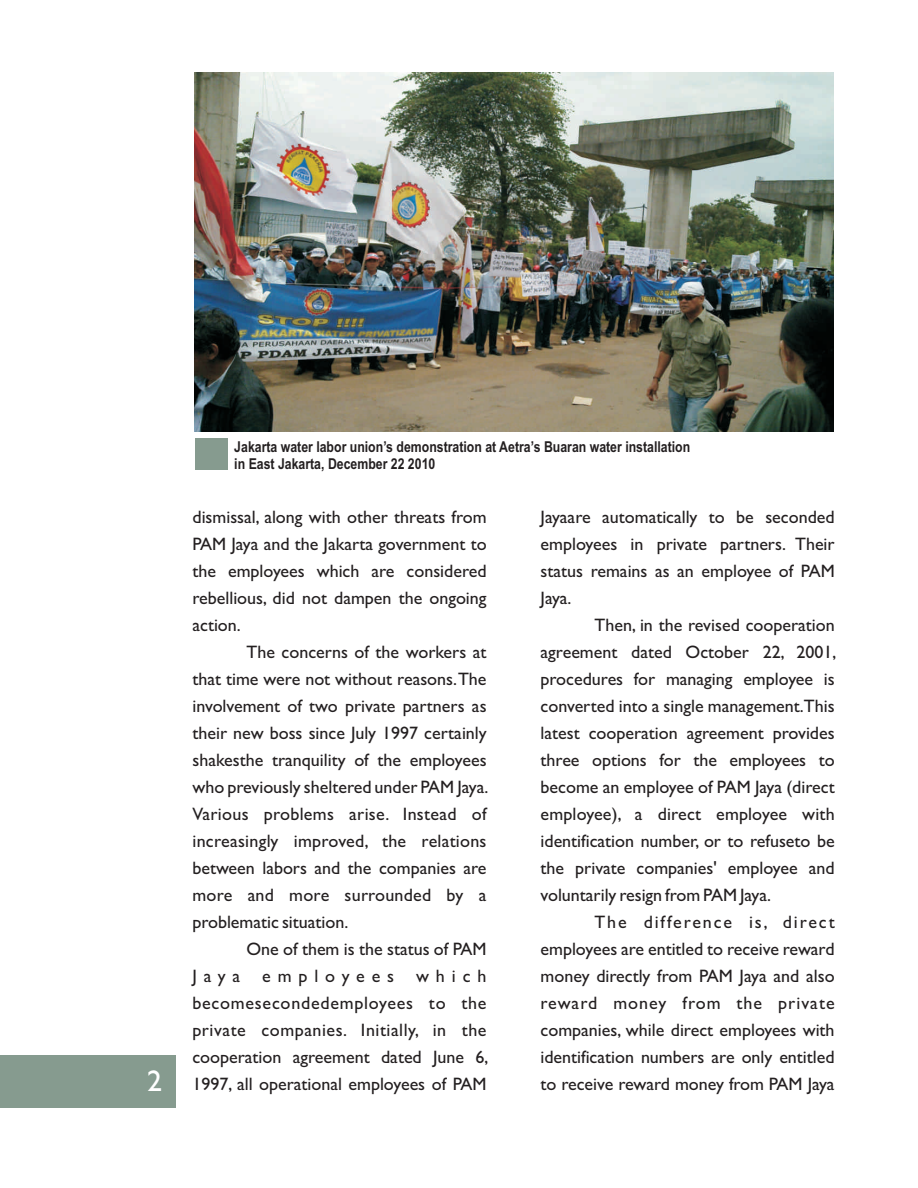
<style>
.page{position:relative;width:918px;height:1188px;background:#fff}
.page>*{position:absolute;margin:0;border:0;box-sizing:border-box;transform-origin:0 0}
.t1{font:18px "Gill Sans";color:#231f20}
.t2{font:18px "Gill Sans";letter-spacing:.03em;color:#231f20}
.t3{font:18px "Gill Sans";letter-spacing:.04em;color:#231f20}
.t4{font:18px "Gill Sans";letter-spacing:.055em;color:#231f20}
.t5{font:18px "Gill Sans";letter-spacing:.105em;color:#231f20}
.t6{font:18px "Gill Sans";letter-spacing:.385em;color:#231f20}
.t7{font:700 15px/17.1px "Arial Narrow";color:#231f20}
.s1{font-size:30px;color:#fff}
</style>
<div class="page">
<img style="left:195px;top:73px;width:638px;height:359px">
<div style="left:1px;top:1055px;width:175px;height:52px;background:#869b8f"></div>
<div style="left:195px;top:439px;width:33px;height:31px;background:#869b8f"></div>
<p class="t7" style="left:234px;top:439px;width:457px">Jakarta water labor union’s demonstration at Aetra’s Buaran water installation in East Jakarta, December 22 2010</p>
<p class="t1" style="left:193px;top:511px;width:296px">dismissal, along with other threats from</p>
<p class="t1" style="left:541px;top:511px;width:296px">Jayaare automatically to be seconded</p>
<p class="t1" style="left:192px;top:538px;width:296px">PAM Jaya and the Jakarta government to</p>
<p class="t1" style="left:541px;top:538px;width:296px">employees in private partners. Their</p>
<p class="t1" style="left:192px;top:565px;width:296px">the employees which are considered</p>
<p class="t1" style="left:541px;top:565px;width:296px">status remains as an employee of PAM</p>
<p class="t1" style="left:192px;top:592px;width:296px">rebellious, did not dampen the ongoing</p>
<p class="t1" style="left:541px;top:592px;width:32px">Jaya.</p>
<p class="t1" style="left:192px;top:619px;width:50px">action.</p>
<p class="t1" style="left:595px;top:619px;width:242px">Then, in the revised cooperation</p>
<p class="t1" style="left:246px;top:646px;width:242px">The concerns of the workers at</p>
<p class="t1" style="left:541px;top:646px;width:297px">agreement dated October 22, 2001,</p>
<p class="t1" style="left:192px;top:673px;width:296px">that time were not without reasons.The</p>
<p class="t1" style="left:541px;top:673px;width:296px">procedures for managing employee is</p>
<p class="t1" style="left:192px;top:700px;width:296px">involvement of two private partners as</p>
<p class="t1" style="left:541px;top:700px;width:296px">converted into a single management.This</p>
<p class="t1" style="left:192px;top:727px;width:296px">their new boss since July 1997 certainly</p>
<p class="t1" style="left:541px;top:727px;width:296px">latest cooperation agreement provides</p>
<p class="t1" style="left:192px;top:754px;width:296px">shakesthe tranquility of the employees</p>
<p class="t1" style="left:541px;top:754px;width:296px">three options for the employees to</p>
<p class="t1" style="left:192px;top:781px;width:297px">who previously sheltered under PAM Jaya.</p>
<p class="t1" style="left:541px;top:781px;width:296px">become an employee of PAM Jaya (direct</p>
<p class="t1" style="left:192px;top:808px;width:296px">Various problems arise. Instead of</p>
<p class="t1" style="left:541px;top:808px;width:296px">employee), a direct employee with</p>
<p class="t1" style="left:192px;top:835px;width:296px">increasingly improved, the relations</p>
<p class="t1" style="left:541px;top:835px;width:296px">identification number, or to refuseto be</p>
<p class="t1" style="left:192px;top:862px;width:296px">between labors and the companies are</p>
<p class="t1" style="left:541px;top:862px;width:296px">the private companies' employee and</p>
<p class="t1" style="left:192px;top:889px;width:296px">more and more surrounded by a</p>
<p class="t1" style="left:541px;top:889px;width:232px">voluntarily resign from PAM Jaya.</p>
<p class="t1" style="left:192px;top:916px;width:157px">problematic situation.</p>
<p class="t5" style="left:595px;top:916px;width:242px">The difference is, direct</p>
<p class="t1" style="left:246px;top:943px;width:242px">One of them is the status of PAM</p>
<p class="t1" style="left:541px;top:943px;width:296px">employees are entitled to receive reward</p>
<p class="t6" style="left:192px;top:970px;width:296px">Jaya employees which</p>
<p class="t1" style="left:541px;top:970px;width:296px">money directly from PAM Jaya and also</p>
<p class="t3" style="left:192px;top:997px;width:296px">becomesecondedemployees to the</p>
<p class="t4" style="left:541px;top:997px;width:296px">reward money from the private</p>
<p class="t2" style="left:192px;top:1024px;width:296px">private companies. Initially, in the</p>
<p class="t1" style="left:541px;top:1024px;width:296px">companies, while direct employees with</p>
<p class="t1" style="left:192px;top:1051px;width:297px">cooperation agreement dated June 6,</p>
<p class="t1" style="left:541px;top:1051px;width:296px">identification numbers are only entitled</p>
<p class="t1" style="left:147px;top:1078px;width:341px"><span class="s1">2</span> 1997, all operational employees of PAM</p>
<p class="t1" style="left:541px;top:1078px;width:296px">to receive reward money from PAM Jaya</p>
</div>
